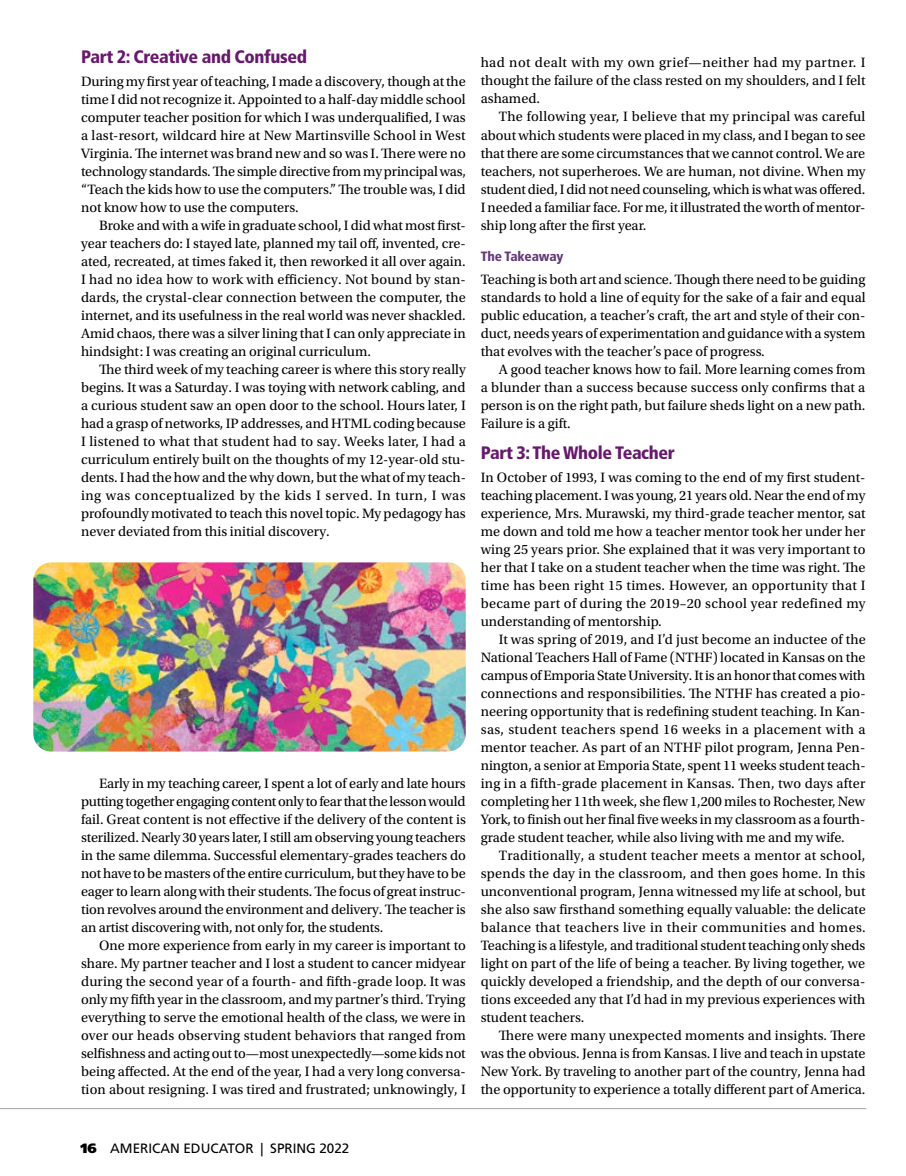
<style>
.page{position:relative;width:906px;height:1176px;background:#fff}
.page>*{position:absolute;margin:0;border:0;box-sizing:border-box;transform-origin:0 0}
.t1{font:900 condensed 18px "Frutiger LT Std";letter-spacing:-.02em;color:#671a6c}
.t2{font:14.25px/18px "Utopia Std";color:#000;text-align:justify}
.t3{font:13.5px "Frutiger LT Std";color:#000}
.t4{font:900 condensed 13.5px "Frutiger LT Std";letter-spacing:-.01em;color:#643b7a}
.s1{font-weight:900}
</style>
<div class="page">
<hr style="left:0;top:1107px;width:865px;height:1px;background:#9fa1a4">
<img style="left:33px;top:562px;width:432px;height:189px">
<p class="t1" style="left:81px;top:46px;width:227px">Part 2: Creative and Confused</p>
<p class="t2" style="left:81px;top:72px;width:386px">During my first year of teaching, I made a discovery, though at the time I did not recognize it. Appointed to a half-day middle school computer teacher position for which I was underqualified, I was a last-resort, wildcard hire at New Martinsville School in West Virginia. The internet was brand new and so was I. There were no technology standards. The simple directive from my principal was, “Teach the kids how to use the computers.” The trouble was, I did not know how to use the computers.</p>
<p class="t2" style="left:81px;top:216px;width:386px;text-indent:18px">Broke and with a wife in graduate school, I did what most first&shy;year teachers do: I stayed late, planned my tail off, invented, cre&shy;ated, recreated, at times faked it, then reworked it all over again.<br>I had no idea how to work with efficiency. Not bound by stan&shy;dards, the crystal-clear connection between the computer, the internet, and its usefulness in the real world was never shackled.<br>Amid chaos, there was a silver lining that I can only appreciate in hindsight: I was creating an original curriculum.</p>
<p class="t2" style="left:81px;top:360px;width:386px;text-indent:18px">The third week of my teaching career is where this story really begins. It was a Saturday. I was toying with network cabling, and a curious student saw an open door to the school. Hours later, I had a grasp of networks, IP addresses, and HTML coding because I listened to what that student had to say. Weeks later, I had a curriculum entirely built on the thoughts of my 12-year-old stu&shy;dents. I had the how and the why down, but the what of my teach&shy;ing was conceptualized by the kids I served. In turn, I was profoundly motivated to teach this novel topic. My pedagogy has never deviated from this initial discovery.</p>
<p class="t2" style="left:81px;top:774px;width:386px;text-indent:18px">Early in my teaching career, I spent a lot of early and late hours putting together engaging content only to fear that the lesson would fail. Great content is not effective if the delivery of the content is sterilized. Nearly 30 years later, I still am observing young teachers in the same dilemma. Successful elementary-grades teachers do not have to be masters of the entire curriculum, but they have to be eager to learn along with their students. The focus of great instruc&shy;tion revolves around the environment and delivery. The teacher is an artist discovering with, not only for, the students.</p>
<p class="t2" style="left:81px;top:936px;width:386px;text-indent:18px">One more experience from early in my career is important to share. My partner teacher and I lost a student to cancer midyear during the second year of a fourth- and fifth-grade loop. It was only my fifth year in the classroom, and my partner’s third. Trying everything to serve the emotional health of the class, we were in over our heads observing student behaviors that ranged from selfishness and acting out to—most unexpectedly—some kids not being affected. At the end of the year, I had a very long conversa&shy;tion about resigning. I was tired and frustrated; unknowingly, I</p>
<p class="t2" style="left:480px;top:54px;width:386px">had not dealt with my own grief—neither had my partner. I thought the failure of the class rested on my shoulders, and I felt ashamed.</p>
<p class="t2" style="left:480px;top:108px;width:386px;text-indent:18px">The following year, I believe that my principal was careful about which students were placed in my class, and I began to see that there are some circumstances that we cannot control. We are teachers, not superheroes. We are human, not divine. When my student died, I did not need counseling, which is what was offered.<br>I needed a familiar face. For me, it illustrated the worth of mentor&shy;ship long after the first year.</p>
<p class="t4" style="left:480px;top:248px;width:84px">The Takeaway</p>
<p class="t2" style="left:480px;top:270px;width:386px">Teaching is both art and science. Though there need to be guiding standards to hold a line of equity for the sake of a fair and equal public education, a teacher’s craft, the art and style of their con&shy;duct, needs years of experimentation and guidance with a system that evolves with the teacher’s pace of progress.</p>
<p class="t2" style="left:480px;top:360px;width:386px;text-indent:18px">A good teacher knows how to fail. More learning comes from a blunder than a success because success only confirms that a person is on the right path, but failure sheds light on a new path.<br>Failure is a gift.</p>
<p class="t1" style="left:480px;top:442px;width:195px">Part 3: The Whole Teacher</p>
<p class="t2" style="left:480px;top:468px;width:386px">In October of 1993, I was coming to the end of my first student&shy;teaching placement. I was young, 21 years old. Near the end of my experience, Mrs. Murawski, my third-grade teacher mentor, sat me down and told me how a teacher mentor took her under her wing 25 years prior. She explained that it was very important to her that I take on a student teacher when the time was right. The time has been right 15 times. However, an opportunity that I became part of during the 2019–20 school year redefined my understanding of mentorship.</p>
<p class="t2" style="left:480px;top:630px;width:386px;text-indent:18px">It was spring of 2019, and I’d just become an inductee of the National Teachers Hall of Fame (NTHF) located in Kansas on the campus of Emporia State University. It is an honor that comes with connections and responsibilities. The NTHF has created a pio&shy;neering opportunity that is redefining student teaching. In Kan&shy;sas, student teachers spend 16 weeks in a placement with a mentor teacher. As part of an NTHF pilot program, Jenna Pen&shy;nington, a senior at Emporia State, spent 11 weeks student teach&shy;ing in a fifth-grade placement in Kansas. Then, two days after completing her 11th week, she flew 1,200 miles to Rochester, New York, to finish out her final five weeks in my classroom as a fourth&shy;grade student teacher, while also living with me and my wife.</p>
<p class="t2" style="left:480px;top:846px;width:386px;text-indent:18px">Traditionally, a student teacher meets a mentor at school, spends the day in the classroom, and then goes home. In this unconventional program, Jenna witnessed my life at school, but she also saw firsthand something equally valuable: the delicate balance that teachers live in their communities and homes.<br>Teaching is a lifestyle, and traditional student teaching only sheds light on part of the life of being a teacher. By living together, we quickly developed a friendship, and the depth of our conversa&shy;tions exceeded any that I’d had in my previous experiences with student teachers.</p>
<p class="t2" style="left:480px;top:1026px;width:386px;text-indent:18px">There were many unexpected moments and insights. There was the obvious. Jenna is from Kansas. I live and teach in upstate New York. By traveling to another part of the country, Jenna had the opportunity to experience a totally different part of America.</p>
<p class="t3" style="left:80px;top:1139px;width:270px"><span class="s1">16</span> AMERICAN EDUCATOR | SPRING 2022</p>
</div>
